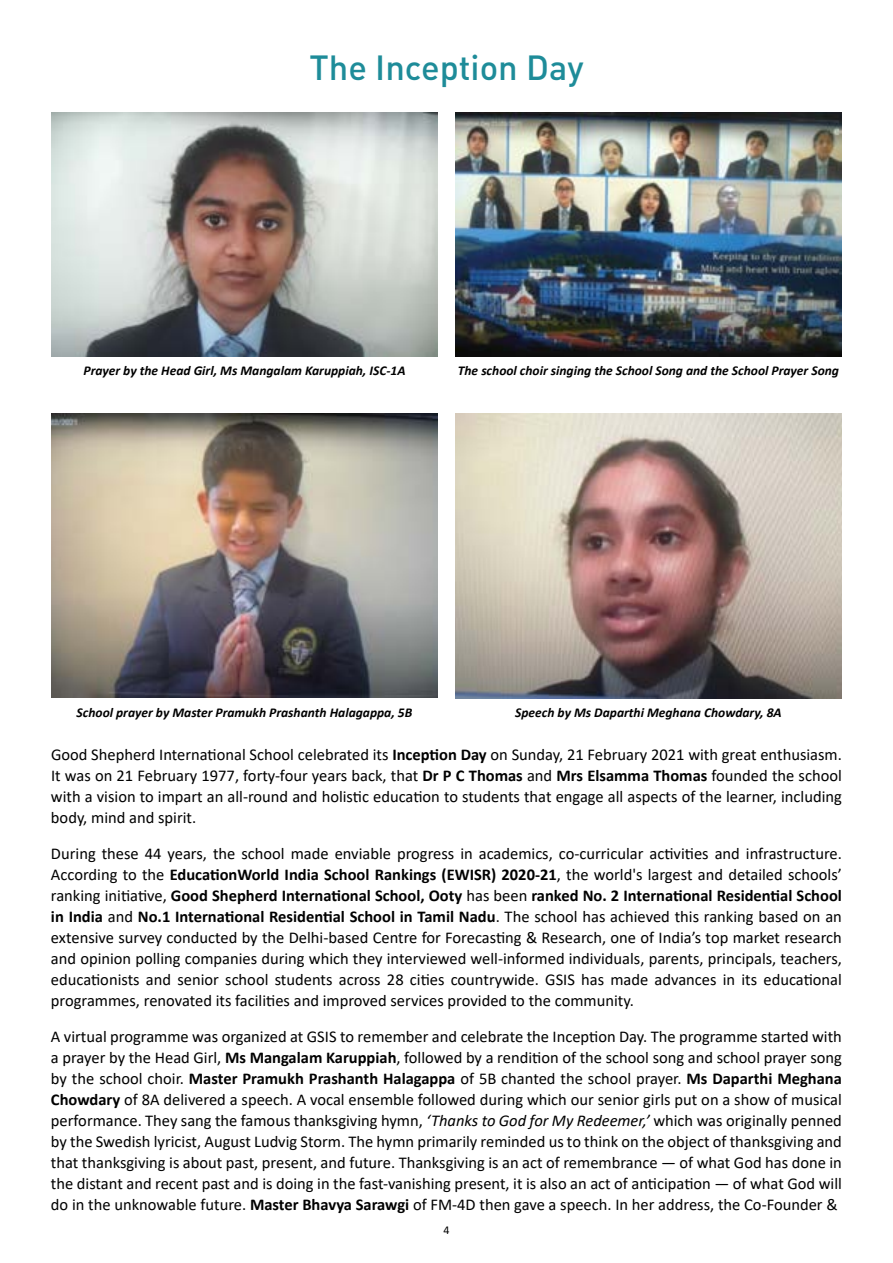
<style>
.page{position:relative;width:893px;height:1263px;background:#fff}
.page>*{position:absolute;margin:0;border:0;box-sizing:border-box;transform-origin:0 0}
.t1{font:34.5px "DIN Medium Alternate";color:#1e8c99}
.t2{font:16.5px/21px "Calibri";color:#000;text-align:justify}
.t3{font:italic 700 13.5px "Calibri";color:#000}
.t4{font:12px "Calibri";color:#000}
.s1{font-weight:700}
.s2{font-style:italic}
</style>
<div class="page">
<img style="left:51px;top:413px;width:387px;height:285px">
<img style="left:455px;top:413px;width:387px;height:285px">
<img style="left:51px;top:112px;width:387px;height:244px">
<img style="left:455px;top:112px;width:387px;height:245px">
<h1 class="t1" style="left:309px;top:45px;width:275px">The Inception Day</h1>
<p class="t3" style="left:83px;top:361px;width:324px">Prayer by the Head Girl, Ms Mangalam Karuppiah, ISC-1A</p>
<p class="t3" style="left:458px;top:361px;width:383px">The school choir singing the School Song and the School Prayer Song</p>
<p class="t3" style="left:77px;top:703px;width:337px">School prayer by Master Pramukh Prashanth Halagappa, 5B</p>
<p class="t3" style="left:515px;top:703px;width:268px">Speech by Ms Daparthi Meghana Chowdary, 8A</p>
<p class="t2" style="left:51px;top:744px;width:792px">Good Shepherd International School celebrated its <span class="s1">Inception Day</span> on Sunday, 21 February 2021 with great enthusiasm.<br>It was on 21 February 1977, forty-four years back, that <span class="s1">Dr P C Thomas</span> and <span class="s1">Mrs Elsamma Thomas</span> founded the school with a vision to impart an all-round and holistic education to students that engage all aspects of the learner, including body, mind and spirit.</p>
<p class="t2" style="left:51px;top:843px;width:792px">During these 44 years, the school made enviable progress in academics, co-curricular activities and infrastructure.<br>According to the <span class="s1">EducationWorld India School Rankings (EWISR) 2020-21</span>, the world's largest and detailed schools’ ranking initiative, <span class="s1">Good Shepherd International School, Ooty</span> has been <span class="s1">ranked No. 2 International Residential School in India</span> and <span class="s1">No.1 International Residential School in Tamil Nadu</span>. The school has achieved this ranking based on an extensive survey conducted by the Delhi-based Centre for Forecasting &amp; Research, one of India’s top market research and opinion polling companies during which they interviewed well-informed individuals, parents, principals, teachers, educationists and senior school students across 28 cities countrywide. GSIS has made advances in its educational programmes, renovated its facilities and improved services provided to the community.</p>
<p class="t2" style="left:51px;top:1026px;width:792px">A virtual programme was organized at GSIS to remember and celebrate the Inception Day. The programme started with a prayer by the Head Girl, <span class="s1">Ms Mangalam Karuppiah</span>, followed by a rendition of the school song and school prayer song by the school choir. <span class="s1">Master Pramukh Prashanth Halagappa</span> of 5B chanted the school prayer. <span class="s1">Ms Daparthi Meghana Chowdary</span> of 8A delivered a speech. A vocal ensemble followed during which our senior girls put on a show of musical performance. They sang the famous thanksgiving hymn, <span class="s2">‘Thanks to God for My Redeemer,’</span> which was originally penned by the Swedish lyricist, August Ludvig Storm. The hymn primarily reminded us to think on the object of thanksgiving and that thanksgiving is about past, present, and future. Thanksgiving is an act of remembrance — of what God has done in the distant and recent past and is doing in the fast-vanishing present, it is also an act of anticipation — of what God will do in the unknowable future. <span class="s1">Master Bhavya Sarawgi</span> of FM-4D then gave a speech. In her address, the Co-Founder &amp;</p>
<p class="t4" style="left:443px;top:1221px;width:8px">4</p>
</div>
